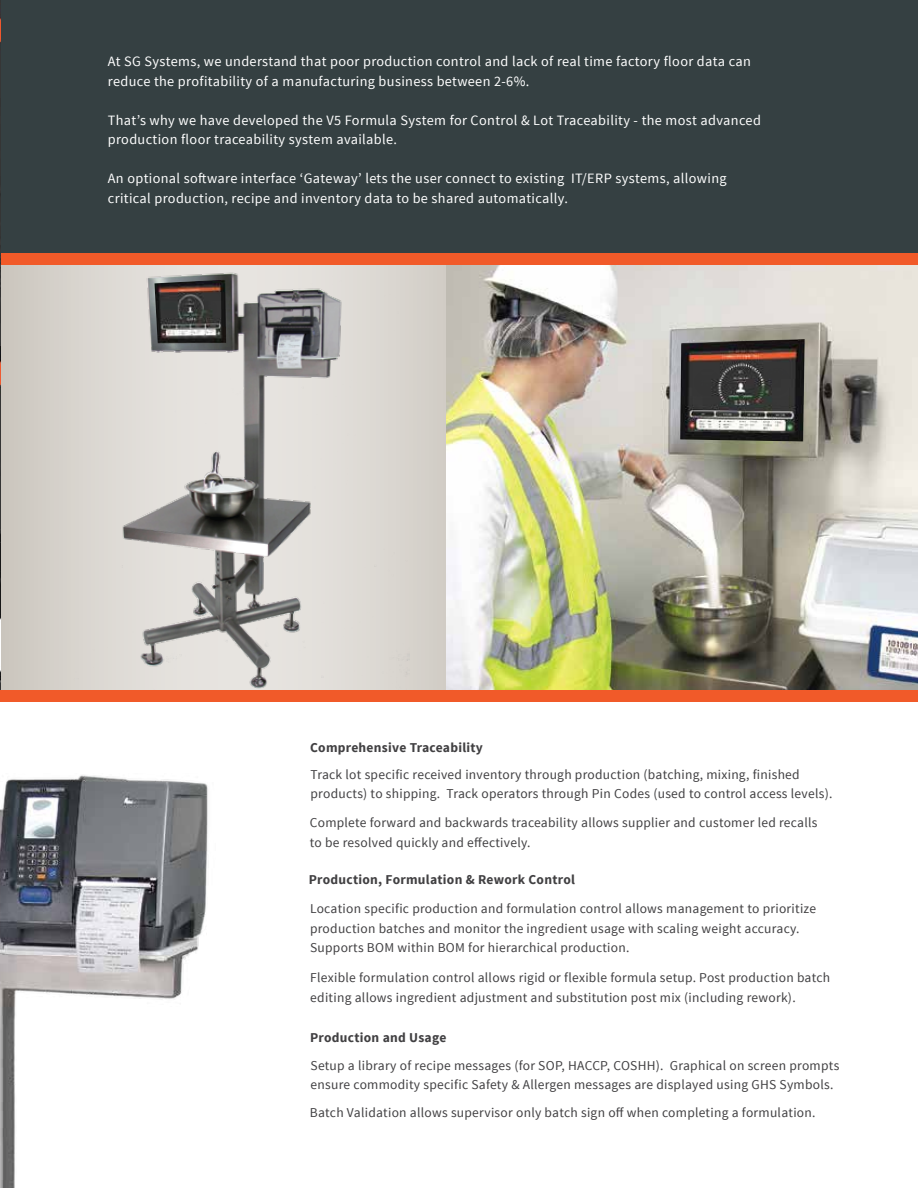
<style>
.page{position:relative;width:918px;height:1188px;background:#fff}
.page>*{position:absolute;margin:0;border:0;box-sizing:border-box;transform-origin:0 0}
.t1{font:14.25px/19.5px "Source Sans Pro";letter-spacing:.025em;color:#fff}
.t2{font:13.5px/19.5px "Source Sans Pro";letter-spacing:.02em;color:#414042}
.t3{font:700 13.5px "Source Sans Pro";letter-spacing:.02em;color:#414042}
</style>
<div class="page">
<img style="left:446px;top:265px;width:472px;height:425px">
<div style="left:1px;top:250px;width:445px;height:451px;background:#d5d0ca"></div>
<img style="left:95px;top:265px;width:289px;height:425px">
<div style="left:1px;top:0;width:917px;height:261px;background:#354042"></div>
<div style="left:0;top:254px;width:918px;height:11px;background:#f15a29"></div>
<div style="left:0;top:690px;width:918px;height:12px;background:#f15a29"></div>
<img style="left:0;top:775px;width:208px;height:413px">
<img style="left:154px;top:280px;width:72px;height:64px">
<img style="left:680px;top:339px;width:125px;height:102px">
<img style="left:0;top:4px;width:1px;height:686px">
<p class="t1" style="left:108px;top:52px;width:644px">At SG Systems, we understand that poor production control and lack of real time factory floor data can reduce the profitability of a manufacturing business between 2-6%.</p>
<p class="t1" style="left:108px;top:110px;width:655px">That’s why we have developed the V5 Formula System for Control &amp; Lot Traceability - the most advanced production floor traceability system available.</p>
<p class="t1" style="left:108px;top:169px;width:620px">An optional software interface ‘Gateway’ lets the user connect to existing IT/ERP systems, allowing critical production, recipe and inventory data to be shared automatically.</p>
<p class="t3" style="left:310px;top:739px;width:174px">Comprehensive Traceability</p>
<p class="t2" style="left:311px;top:765px;width:523px">Track lot specific received inventory through production (batching, mixing, finished products) to shipping. Track operators through Pin Codes (used to control access levels).</p>
<p class="t2" style="left:310px;top:813px;width:509px">Complete forward and backwards traceability allows supplier and customer led recalls to be resolved quickly and effectively.</p>
<p class="t3" style="left:309px;top:871px;width:268px">Production, Formulation &amp; Rework Control</p>
<p class="t2" style="left:310px;top:899px;width:508px">Location specific production and formulation control allows management to prioritize production batches and monitor the ingredient usage with scaling weight accuracy.<br>Supports BOM within BOM for hierarchical production.</p>
<p class="t2" style="left:310px;top:968px;width:521px">Flexible formulation control allows rigid or flexible formula setup. Post production batch editing allows ingredient adjustment and substitution post mix (including rework).</p>
<p class="t3" style="left:310px;top:1029px;width:138px">Production and Usage</p>
<p class="t2" style="left:311px;top:1056px;width:530px">Setup a library of recipe messages (for SOP, HACCP, COSHH). Graphical on screen prompts ensure commodity specific Safety &amp; Allergen messages are displayed using GHS Symbols.</p>
<p class="t2" style="left:310px;top:1103px;width:507px">Batch Validation allows supervisor only batch sign off when completing a formulation.</p>
</div>
